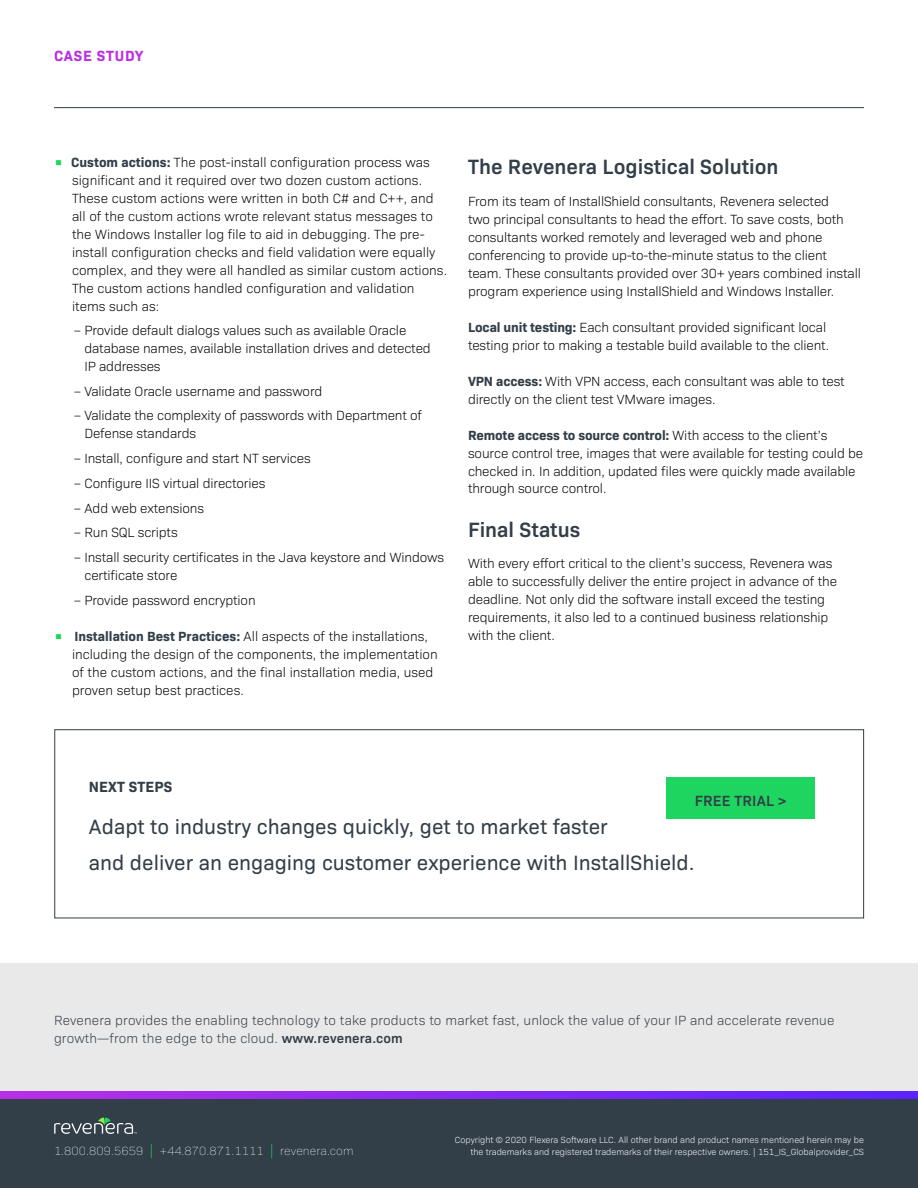
<style>
.page{position:relative;width:918px;height:1188px;background:#fff}
.page>*{position:absolute;margin:0;border:0;box-sizing:border-box;transform-origin:0 0}
.t1{font:21px/36px "Bio Sans";color:#323e48}
.t2{font:600 21px "Bio Sans";color:#323e48}
.t3{font:600 15px "Bio Sans";letter-spacing:.015em;color:#323e48}
.t4{font:700 15px "Bio Sans";letter-spacing:.05em;color:#bb2fe5}
.t5{font:700 15px "Bio Sans";letter-spacing:.01em;color:#323e48}
.t6{font:300 13.5px/18px "Bio Sans";letter-spacing:-.01em;color:#000}
.t7{font:300 13.5px/18px "Bio Sans";letter-spacing:.01em;color:#323e48}
.t8{font:200 12px "Bio Sans";letter-spacing:.01em;color:#fff}
.t9{font:300 9px/12px "Bio Sans";color:#fff;text-align:right}
.s1{font-weight:800;font-size:18px;color:#1ed65f}
.s2{font-weight:700;color:#323e48}
.s3{font-weight:600}
.s4{font-weight:300;font-size:14.4px;color:#1ed65f}
</style>
<div class="page">
<div style="left:0;top:1098px;width:918px;height:90px;background:#323e48"></div>
<svg style="left:54px;top:1118px;width:83px;height:16px"></svg>
<svg style="left:0;top:1091px;width:918px;height:7px;background:#8a28f2"></svg>
<div style="left:0;top:963px;width:918px;height:128px;background:#e9e9e9"></div>
<hr style="left:54px;top:107px;width:810px;height:1px;background:#323e48">
<div style="left:54px;top:729px;width:810px;height:189px;border:1px solid #323e48"></div>
<div style="left:666px;top:778px;width:149px;height:41px;background:#1ed65f"></div>
<p class="t4" style="left:54px;top:45px;width:91px">CASE STUDY</p>
<p class="t6" style="left:72px;top:152px;width:377px;text-indent:-18px"><span class="s1">•</span> <span class="s2">Custom actions:</span> The post-install configuration process was significant and it required over two dozen custom actions.<br>These custom actions were written in both C# and C++, and all of the custom actions wrote relevant status messages to the Windows Installer log file to aid in debugging. The pre&shy;install configuration checks and field validation were equally complex, and they were all handled as similar custom actions.<br>The custom actions handled configuration and validation items such as:</p>
<p class="t6" style="left:84px;top:320px;width:348px;text-indent:-10px">– Provide default dialogs values such as available Oracle database names, available installation drives and detected<br>IP addresses</p>
<p class="t6" style="left:74px;top:381px;width:250px">– Validate Oracle username and password</p>
<p class="t6" style="left:84px;top:406px;width:339px;text-indent:-10px">– Validate the complexity of passwords with Department of<br>Defense standards</p>
<p class="t6" style="left:74px;top:449px;width:238px">– Install, configure and start NT services</p>
<p class="t6" style="left:74px;top:473px;width:193px">– Configure IIS virtual directories</p>
<p class="t6" style="left:74px;top:498px;width:131px">– Add web extensions</p>
<p class="t6" style="left:74px;top:523px;width:105px">– Run SQL scripts</p>
<p class="t6" style="left:84px;top:548px;width:361px;text-indent:-10px">– Install security certificates in the Java keystore and Windows certificate store</p>
<p class="t6" style="left:74px;top:590px;width:183px">– Provide password encryption</p>
<p class="t6" style="left:72px;top:626px;width:367px;text-indent:-18px"><span class="s1">•</span> <span class="s2">Installation Best Practices:</span> All aspects of the installations, including the design of the components, the implementation of the custom actions, and the final installation media, used proven setup best practices.</p>
<h1 class="t2" style="left:468px;top:151px;width:312px">The Revenera Logistical Solution</h1>
<p class="t6" style="left:468px;top:191px;width:395px">From its team of InstallShield consultants, Revenera selected<br>two principal consultants to head the effort. To save costs, both consultants worked remotely and leveraged web and phone conferencing to provide up-to-the-minute status to the client team. These consultants provided over 30+ years combined install program experience using InstallShield and Windows Installer.</p>
<p class="t6" style="left:468px;top:317px;width:363px"><span class="s2">Local unit testing:</span> Each consultant provided significant local testing prior to making a testable build available to the client.</p>
<p class="t6" style="left:468px;top:371px;width:378px"><span class="s2">VPN access:</span> With VPN access, each consultant was able to test directly on the client test VMware images.</p>
<p class="t6" style="left:468px;top:425px;width:397px"><span class="s2">Remote access to source control:</span> With access to the client’s source control tree, images that were available for testing could be checked in. In addition, updated files were quickly made available through source control.</p>
<h1 class="t2" style="left:468px;top:514px;width:114px">Final Status</h1>
<p class="t6" style="left:468px;top:554px;width:371px">With every effort critical to the client’s success, Revenera was able to successfully deliver the entire project in advance of the deadline. Not only did the software install exceed the testing requirements, it also led to a continued business relationship with the client.</p>
<p class="t5" style="left:89px;top:775px;width:85px">NEXT STEPS</p>
<h1 class="t1" style="left:89px;top:808px;width:607px">Adapt to industry changes quickly, get to market faster<br>and deliver an engaging customer experience with InstallShield.</h1>
<p class="t3" style="left:695px;top:789px;width:93px">FREE TRIAL &gt;</p>
<p class="t7" style="left:54px;top:1010px;width:782px">Revenera provides the enabling technology to take products to market fast, unlock the value of your IP and accelerate revenue growth—from the edge to the cloud. <span class="s3">www.revenera.com</span></p>
<p class="t8" style="left:54px;top:1142px;width:301px">1.800.809.5659 <span class="s4">|</span> +44.870.871.1111 <span class="s4">|</span> revenera.com</p>
<p class="t9" style="left:455px;top:1133px;width:411px">Copyright © 2020 Flexera Software LLC. All other brand and product names mentioned herein may be the trademarks and registered trademarks of their respective owners. | 151_IS_Globalprovider_CS</p>
</div>
